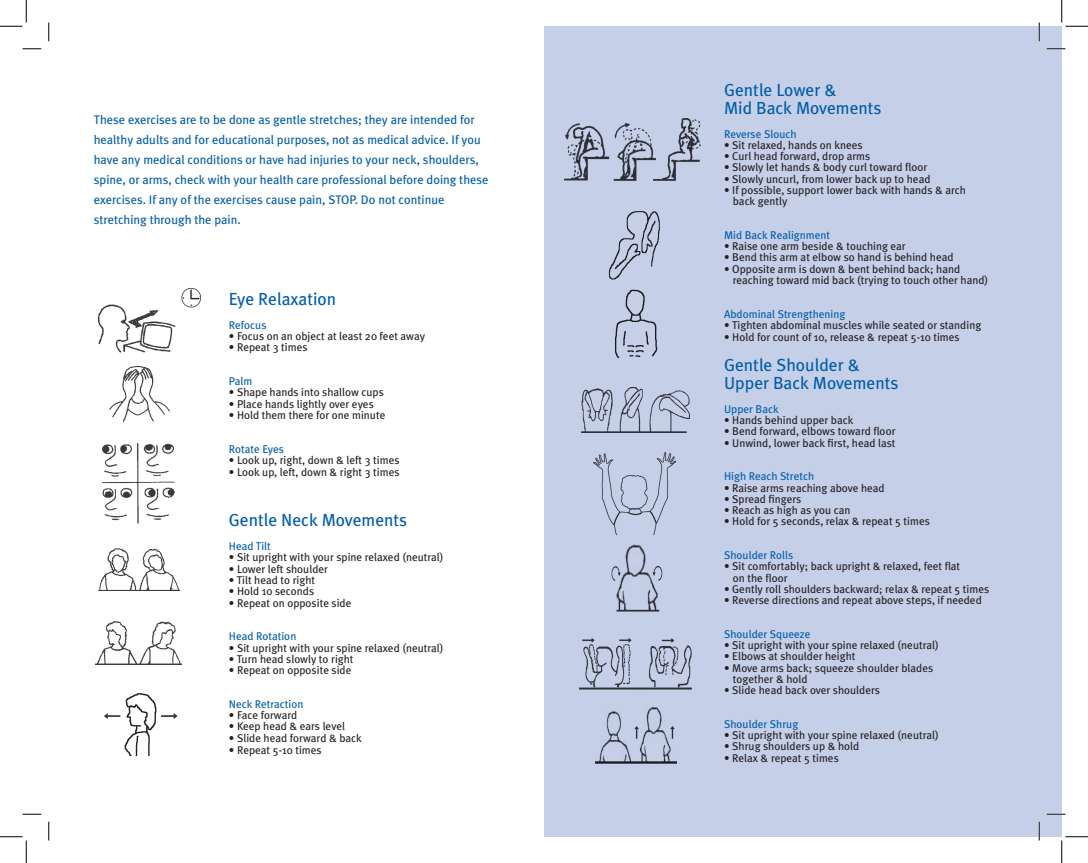
<style>
.page{position:relative;width:1088px;height:863px;background:#fff}
.page>*{position:absolute;margin:0;border:0;box-sizing:border-box;transform-origin:0 0}
.t1{font:17.5px/17.5px "Meta Plus";color:#015dab}
.t2{font:12.5px/20px "Meta Plus";color:#015dab}
.t3{font:11.25px/11.2px "Meta Plus";color:#231f20}
.t4{font:11.25px "Meta Plus";color:#015dab}
</style>
<div class="page">
<div style="left:544px;top:26px;width:517px;height:810px;background:#c6cfe8"></div>
<img style="left:97px;top:287px;width:104px;height:66px">
<img style="left:110px;top:366px;width:60px;height:55px">
<img style="left:103px;top:443px;width:71px;height:80px">
<img style="left:564px;top:124px;width:89px;height:56px">
<img style="left:653px;top:118px;width:47px;height:62px">
<img style="left:581px;top:387px;width:108px;height:45px">
<img style="left:595px;top:706px;width:81px;height:58px">
<img style="left:579px;top:639px;width:112px;height:51px">
<img style="left:99px;top:548px;width:80px;height:42px">
<img style="left:96px;top:622px;width:85px;height:42px">
<img style="left:593px;top:452px;width:82px;height:83px">
<img style="left:611px;top:544px;width:52px;height:68px">
<img style="left:608px;top:211px;width:52px;height:69px">
<img style="left:104px;top:693px;width:74px;height:63px">
<img style="left:615px;top:289px;width:43px;height:70px">
<svg style="left:22px;top:48px;width:19px;height:2px"></svg>
<svg style="left:1046px;top:48px;width:19px;height:2px"></svg>
<svg style="left:22px;top:813px;width:19px;height:2px"></svg>
<svg style="left:1046px;top:813px;width:19px;height:2px"></svg>
<svg style="left:48px;top:22px;width:2px;height:19px"></svg>
<svg style="left:48px;top:821px;width:2px;height:19px"></svg>
<svg style="left:1038px;top:22px;width:2px;height:19px"></svg>
<svg style="left:1038px;top:821px;width:2px;height:19px"></svg>
<svg style="left:0;top:0;width:27px;height:27px"></svg>
<svg style="left:0;top:836px;width:27px;height:26px"></svg>
<svg style="left:1061px;top:0;width:27px;height:27px"></svg>
<svg style="left:1061px;top:836px;width:27px;height:26px"></svg>
<p class="t2" style="left:94px;top:110px;width:396px">These exercises are to be done as gentle stretches; they are intended for healthy adults and for educational purposes, not as medical advice. If you have any medical conditions or have had injuries to your neck, shoulders, spine, or arms, check with your health care professional before doing these exercises. If any of the exercises cause pain, STOP. Do not continue stretching through the pain.</p>
<h1 class="t1" style="left:229px;top:290px;width:109px">Eye Relaxation</h1>
<p class="t4" style="left:229px;top:318px;width:39px">Refocus</p>
<p class="t3" style="left:229px;top:330px;width:198px">• Focus on an object at least 20 feet away</p>
<p class="t3" style="left:229px;top:342px;width:80px">• Repeat 3 times</p>
<p class="t4" style="left:229px;top:374px;width:25px">Palm</p>
<p class="t3" style="left:229px;top:387px;width:156px">• Shape hands into shallow cups</p>
<p class="t3" style="left:229px;top:398px;width:146px">• Place hands lightly over eyes</p>
<p class="t3" style="left:229px;top:409px;width:158px">• Hold them there for one minute</p>
<p class="t4" style="left:229px;top:442px;width:57px">Rotate Eyes</p>
<p class="t3" style="left:229px;top:454px;width:172px">• Look up, right, down &amp; left 3 times</p>
<p class="t3" style="left:229px;top:467px;width:172px">• Look up, left, down &amp; right 3 times</p>
<h1 class="t1" style="left:229px;top:511px;width:180px">Gentle Neck Movements</h1>
<p class="t4" style="left:229px;top:539px;width:43px">Head Tilt</p>
<p class="t3" style="left:229px;top:552px;width:216px">• Sit upright with your spine relaxed (neutral)</p>
<p class="t3" style="left:229px;top:563px;width:101px">• Lower left shoulder</p>
<p class="t3" style="left:229px;top:574px;width:88px">• Tilt head to right</p>
<p class="t3" style="left:229px;top:585px;width:87px">• Hold 10 seconds</p>
<p class="t3" style="left:229px;top:597px;width:124px">• Repeat on opposite side</p>
<p class="t4" style="left:229px;top:629px;width:69px">Head Rotation</p>
<p class="t3" style="left:229px;top:642px;width:216px">• Sit upright with your spine relaxed (neutral)</p>
<p class="t3" style="left:229px;top:653px;width:126px">• Turn head slowly to right</p>
<p class="t3" style="left:229px;top:664px;width:124px">• Repeat on opposite side</p>
<p class="t4" style="left:229px;top:697px;width:76px">Neck Retraction</p>
<p class="t3" style="left:229px;top:709px;width:70px">• Face forward</p>
<p class="t3" style="left:229px;top:720px;width:118px">• Keep head &amp; ears level</p>
<p class="t3" style="left:229px;top:732px;width:134px">• Slide head forward &amp; back</p>
<p class="t3" style="left:229px;top:744px;width:94px">• Repeat 5-10 times</p>
<h1 class="t1" style="left:724px;top:81px;width:159px">Gentle Lower &amp;<br>Mid Back Movements</h1>
<p class="t4" style="left:724px;top:127px;width:74px">Reverse Slouch</p>
<p class="t3" style="left:724px;top:139px;width:140px">• Sit relaxed, hands on knees</p>
<p class="t3" style="left:724px;top:150px;width:148px">• Curl head forward, drop arms</p>
<p class="t3" style="left:724px;top:162px;width:205px">• Slowly let hands &amp; body curl toward floor</p>
<p class="t3" style="left:724px;top:173px;width:208px">• Slowly uncurl, from lower back up to head</p>
<p class="t3" style="left:733px;top:184px;width:235px;text-indent:-9px">• If possible, support lower back with hands &amp; arch back gently</p>
<p class="t4" style="left:724px;top:228px;width:107px">Mid Back Realignment</p>
<p class="t3" style="left:724px;top:240px;width:183px">• Raise one arm beside &amp; touching ear</p>
<p class="t3" style="left:724px;top:252px;width:231px">• Bend this arm at elbow so hand is behind head</p>
<p class="t3" style="left:733px;top:263px;width:257px;text-indent:-9px">• Opposite arm is down &amp; bent behind back; hand reaching toward mid back (trying to touch other hand)</p>
<p class="t4" style="left:724px;top:307px;width:123px">Abdominal Strengthening</p>
<p class="t3" style="left:724px;top:319px;width:259px">• Tighten abdominal muscles while seated or standing</p>
<p class="t3" style="left:724px;top:332px;width:237px">• Hold for count of 10, release &amp; repeat 5-10 times</p>
<h1 class="t1" style="left:724px;top:356px;width:176px">Gentle Shoulder &amp;<br>Upper Back Movements</h1>
<p class="t4" style="left:724px;top:402px;width:56px">Upper Back</p>
<p class="t3" style="left:724px;top:414px;width:131px">• Hands behind upper back</p>
<p class="t3" style="left:724px;top:425px;width:173px">• Bend forward, elbows toward floor</p>
<p class="t3" style="left:724px;top:437px;width:173px">• Unwind, lower back first, head last</p>
<p class="t4" style="left:724px;top:470px;width:91px">High Reach Stretch</p>
<p class="t3" style="left:724px;top:482px;width:162px">• Raise arms reaching above head</p>
<p class="t3" style="left:724px;top:493px;width:79px">• Spread fingers</p>
<p class="t3" style="left:724px;top:504px;width:128px">• Reach as high as you can</p>
<p class="t3" style="left:724px;top:515px;width:207px">• Hold for 5 seconds, relax &amp; repeat 5 times</p>
<p class="t4" style="left:724px;top:548px;width:71px">Shoulder Rolls</p>
<p class="t3" style="left:733px;top:560px;width:229px;text-indent:-9px">• Sit comfortably; back upright &amp; relaxed, feet flat on the floor</p>
<p class="t3" style="left:724px;top:583px;width:267px">• Gently roll shoulders backward; relax &amp; repeat 5 times</p>
<p class="t3" style="left:724px;top:594px;width:259px">• Reverse directions and repeat above steps, if needed</p>
<p class="t4" style="left:724px;top:627px;width:88px">Shoulder Squeeze</p>
<p class="t3" style="left:724px;top:639px;width:216px">• Sit upright with your spine relaxed (neutral)</p>
<p class="t3" style="left:724px;top:650px;width:133px">• Elbows at shoulder height</p>
<p class="t3" style="left:733px;top:662px;width:202px;text-indent:-9px">• Move arms back; squeeze shoulder blades together &amp; hold</p>
<p class="t3" style="left:724px;top:684px;width:157px">• Slide head back over shoulders</p>
<p class="t4" style="left:724px;top:717px;width:76px">Shoulder Shrug</p>
<p class="t3" style="left:724px;top:729px;width:216px">• Sit upright with your spine relaxed (neutral)</p>
<p class="t3" style="left:724px;top:740px;width:137px">• Shrug shoulders up &amp; hold</p>
<p class="t3" style="left:724px;top:752px;width:116px">• Relax &amp; repeat 5 times</p>
</div>
